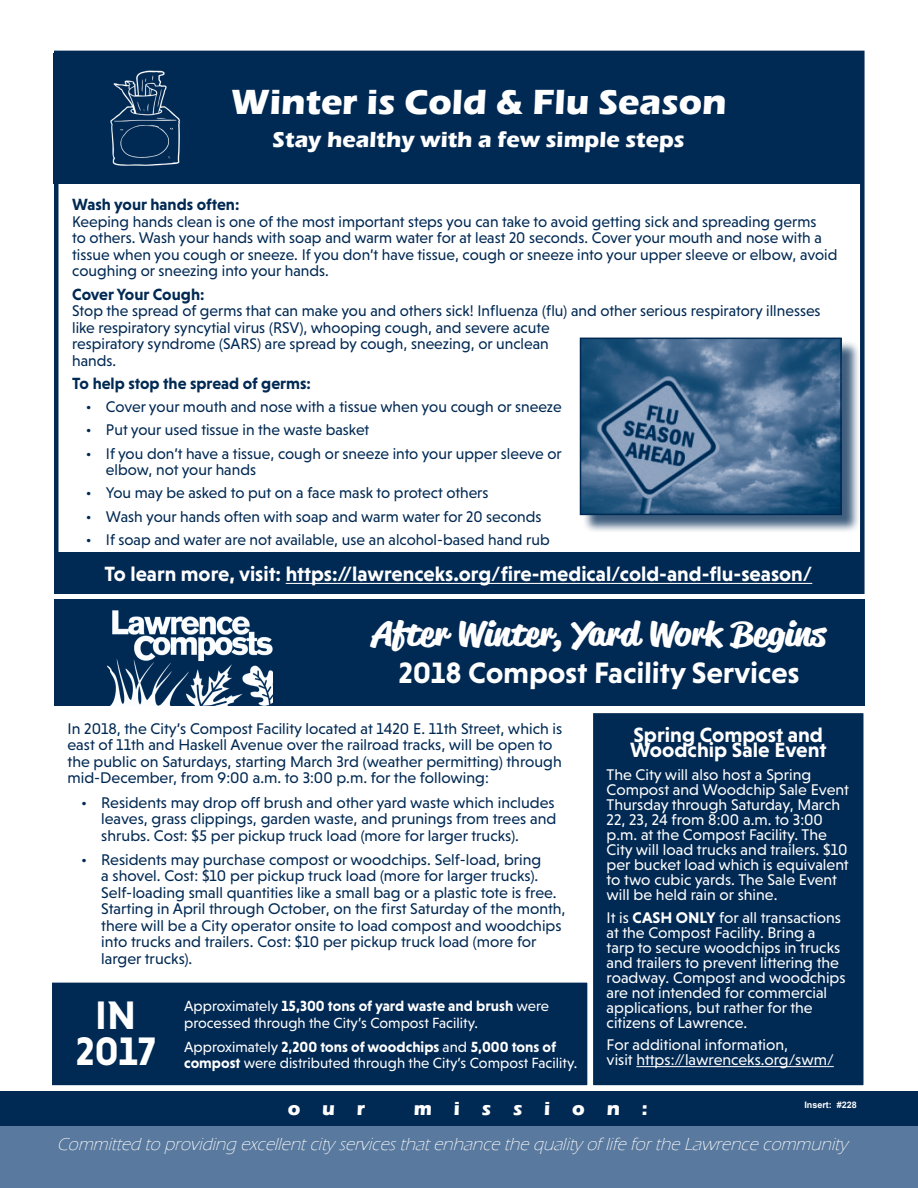
<style>
.page{position:relative;width:918px;height:1188px;background:#fff}
.page>*{position:absolute;margin:0;border:0;box-sizing:border-box;transform-origin:0 0}
.Body_Copy{font:700 40.5px "Niveau Grotesk";color:#fff}
.t1{font:700 36px "Eras ITC";color:#fff}
.Body_Copy-2{font:700 33px "Reklame Script";color:#fff}
.Body_Copy-3{font:700 30px "Niveau Grotesk";color:#fff}
.t2{font:700 22.5px "Eras ITC";color:#fff}
.Body_Copy-4{font:700 21px/15px "Niveau Grotesk";color:#fff}
.In_column_Subhead{font:700 19.5px "Eras ITC";letter-spacing:1.12em;color:#fff}
.Headlines{font:italic 300 18px "Eras ITC";color:#fff}
.t3{font:700 16.5px "Niveau Grotesk";color:#002953}
.Body_Copy-5{font:15.75px/16.5px "Niveau Grotesk";color:#002953}
.Body_Copy-6{font:15.75px/15px "Niveau Grotesk";color:#fff}
.Body_Copy-7{font:15px/16.5px "Niveau Grotesk";color:#fff}
.t4{font:700 9px "Arial";color:#fff}
.s1{font-weight:700}
</style>
<div class="page">
<div style="left:0;top:1092px;width:918px;height:96px;background:#002953"></div>
<div style="left:0;top:1126px;width:918px;height:62px;background:#59799e"></div>
<div style="left:53px;top:53px;width:811px;height:130px;background:#002953"></div>
<div style="left:582px;top:340px;width:279px;height:194px;background:#002953;opacity:.75"></div>
<img style="left:583px;top:341px;width:256px;height:171px">
<div style="left:580px;top:338px;width:262px;height:177px;border:2px solid #002953"></div>
<div style="left:54px;top:553px;width:809px;height:41px;background:#002953"></div>
<hr style="left:286px;top:583px;width:526px;height:1px;background:#fff">
<img style="left:110px;top:70px;width:70px;height:96px">
<div style="left:591px;top:711px;width:275px;height:376px;background:#002953"></div>
<hr style="left:636px;top:1066px;width:198px;height:1px;background:#fff">
<div style="left:589px;top:709px;width:279px;height:381px;border:4px solid #fff"></div>
<div style="left:50px;top:980px;width:540px;height:107px;background:#002953"></div>
<div style="left:48px;top:978px;width:544px;height:112px;border:4px solid #fff"></div>
<div style="left:54px;top:600px;width:811px;height:105px;background:#002953"></div>
<img style="left:110px;top:604px;width:163px;height:101px">
<svg style="left:107px;top:666px;width:6px;height:8px"></svg>
<p class="t1" style="left:231px;top:81px;width:497px">Winter is Cold &amp; Flu Season</p>
<p class="t2" style="left:273px;top:127px;width:414px">Stay healthy with a few simple steps</p>
<p class="t3" style="left:72px;top:195px;width:169px">Wash your hands often:</p>
<p class="Body_Copy-5" style="left:72px;top:213px;width:767px">Keeping hands clean is one of the most important steps you can take to avoid getting sick and spreading germs<br>to others. Wash your hands with soap and warm water for at least 20 seconds. Cover your mouth and nose with a tissue when you cough or sneeze. If you don’t have tissue, cough or sneeze into your upper sleeve or elbow, avoid coughing or sneezing into your hands.</p>
<p class="t3" style="left:72px;top:284px;width:134px">Cover Your Cough:</p>
<p class="Body_Copy-5" style="left:72px;top:302px;width:750px">Stop the spread of germs that can make you and others sick! Influenza (flu) and other serious respiratory illnesses like respiratory syncytial virus (RSV), whooping cough, and severe acute<br>respiratory syndrome (SARS) are spread by cough, sneezing, or unclean<br>hands.</p>
<p class="t3" style="left:72px;top:374px;width:240px">To help stop the spread of germs:</p>
<p class="Body_Copy-5" style="left:86px;top:398px;width:477px">• Cover your mouth and nose with a tissue when you cough or sneeze</p>
<p class="Body_Copy-5" style="left:86px;top:422px;width:285px">• Put your used tissue in the waste basket</p>
<p class="Body_Copy-5" style="left:106px;top:445px;width:457px;text-indent:-20px">• If you don’t have a tissue, cough or sneeze into your upper sleeve or elbow, not your hands</p>
<p class="Body_Copy-5" style="left:86px;top:485px;width:404px">• You may be asked to put on a face mask to protect others</p>
<p class="Body_Copy-5" style="left:86px;top:508px;width:457px">• Wash your hands often with soap and warm water for 20 seconds</p>
<p class="Body_Copy-5" style="left:86px;top:531px;width:466px">• If soap and water are not available, use an alcohol-based hand rub</p>
<p class="Body_Copy-4" style="left:104px;top:566px;width:709px">To learn more, visit: https://lawrenceks.org/fire-medical/cold-and-flu-season/</p>
<p class="Body_Copy-2" style="left:372px;top:611px;width:455px">After Winter, Yard Work Begins</p>
<p class="Body_Copy-3" style="left:399px;top:655px;width:403px">2018 Compost Facility Services</p>
<p class="Body_Copy-5" style="left:68px;top:720px;width:496px">In 2018, the City’s Compost Facility located at 1420 E. 11th Street, which is east of 11th and Haskell Avenue over the railroad tracks, will be open to the public on Saturdays, starting March 3rd (weather permitting) through mid-December, from 9:00 a.m. to 3:00 p.m. for the following:</p>
<p class="Body_Copy-5" style="left:101px;top:794px;width:457px;text-align:justify;text-indent:-20px">• Residents may drop off brush and other yard waste which includes leaves, grass clippings, garden waste, and prunings from trees and shrubs. Cost: $5 per pickup truck load (more for larger trucks).</p>
<p class="Body_Copy-5" style="left:101px;top:851px;width:466px;text-indent:-20px">• Residents may purchase compost or woodchips. Self-load, bring<br>a shovel. Cost: $10 per pickup truck load (more for larger trucks).<br>Self-loading small quantities like a small bag or a plastic tote is free.<br>Starting in April through October, on the first Saturday of the month, there will be a City operator onsite to load compost and woodchips into trucks and trailers. Cost: $10 per pickup truck load (more for larger trucks).</p>
<p class="Body_Copy" style="left:95px;top:992px;width:42px">IN</p>
<p class="Body_Copy" style="left:76px;top:1028px;width:81px">2017</p>
<p class="Body_Copy-7" style="left:184px;top:998px;width:366px">Approximately <span class="s1">15,300 tons of yard waste and brush</span> were processed through the City’s Compost Facility.</p>
<p class="Body_Copy-7" style="left:184px;top:1038px;width:395px">Approximately <span class="s1">2,200 tons of woodchips</span> and <span class="s1">5,000 tons of compost</span> were distributed through the City’s Compost Facility.</p>
<p class="Body_Copy-4" style="left:630px;top:728px;width:198px">Spring Compost and<br>Woodchip Sale Event</p>
<p class="Body_Copy-6" style="left:607px;top:767px;width:244px">The City will also host a Spring<br>Compost and Woodchip Sale Event<br>Thursday through Saturday, March<br>22, 23, 24 from 8:00 a.m. to 3:00 p.m. at the Compost Facility. The<br>City will load trucks and trailers. $10 per bucket load which is equivalent to two cubic yards. The Sale Event will be held rain or shine.</p>
<p class="Body_Copy-6" style="left:607px;top:910px;width:241px">It is <span class="s1">CASH ONLY</span> for all transactions at the Compost Facility. Bring a tarp to secure woodchips in trucks and trailers to prevent littering the roadway. Compost and woodchips are not intended for commercial applications, but rather for the citizens of Lawrence.</p>
<p class="Body_Copy-6" style="left:607px;top:1037px;width:229px">For additional information,<br>visit https://lawrenceks.org/swm/</p>
<p class="In_column_Subhead" style="left:288px;top:1098px;width:79px">our</p>
<p class="In_column_Subhead" style="left:414px;top:1098px;width:235px">mission:</p>
<p class="t4" style="left:804px;top:1099px;width:54px">Insert: #228</p>
<p class="Headlines" style="left:57px;top:1134px;width:792px">Committed to providing excellentcity servicesthatenhance the quality of life forthe Lawrence community</p>
</div>
